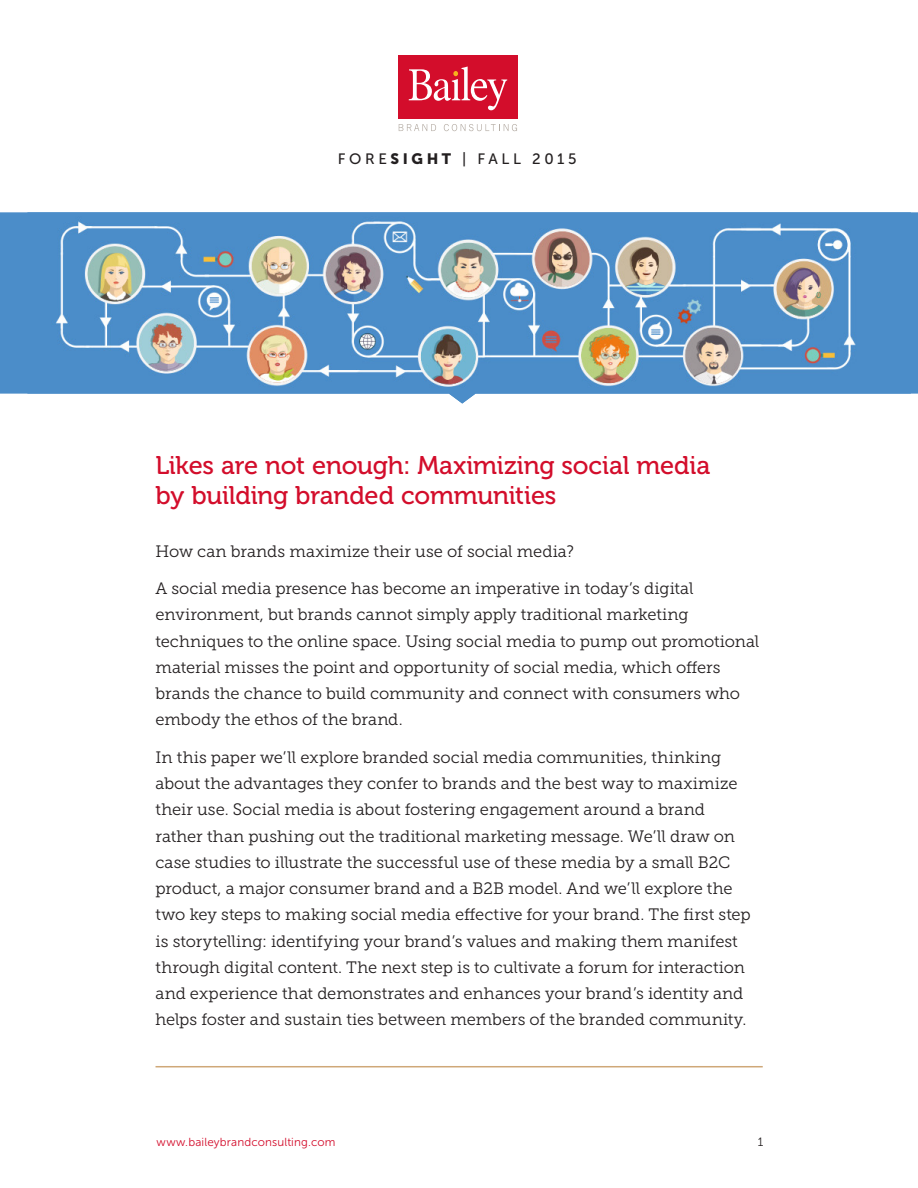
<style>
.page{position:relative;width:918px;height:1188px;background:#fff}
.page>*{position:absolute;margin:0;border:0;box-sizing:border-box;transform-origin:0 0}
.t1{font:25.5px/30.6px "Museo 500";letter-spacing:-.005em;color:#d30d2b}
.Large_Intro_Copy{font:16.5px/26.2px "Museo Slab 300";color:#231f20}
.t2{font:15px "Museo Sans 500";letter-spacing:.24em;color:#231f20}
.t3{font:12px "Museo Sans 300";color:#231f20}
.Headline{font:11.7px "Museo Sans 300";letter-spacing:.015em;color:#d30d2b}
.s1{font-family:"Museo Sans 900"}
</style>
<div class="page">
<hr style="left:156px;top:1066px;width:607px;height:1px;background:#cfa878">
<div style="left:398px;top:56px;width:120px;height:63px;background:#d30d2b"></div>
<svg style="left:409px;top:66px;width:98px;height:44px"></svg>
<svg style="left:399px;top:124px;width:37px;height:7px"></svg>
<svg style="left:444px;top:124px;width:73px;height:7px"></svg>
<div style="left:0;top:212px;width:918px;height:182px;background:#4b8dc9"></div>
<img style="left:27px;top:212px;width:884px;height:192px">
<p class="t2" style="left:338px;top:151px;width:240px">FORE<span class="s1">SIGHT</span> | FALL 2015</p>
<p class="t1" style="left:156px;top:450px;width:556px">Likes are not enough: Maximizing social media by building branded communities</p>
<p class="Large_Intro_Copy" style="left:156px;top:538px;width:420px">How can brands maximize their use of social media?</p>
<p class="Large_Intro_Copy" style="left:156px;top:576px;width:605px">A social media presence has become an imperative in today’s digital environment, but brands cannot simply apply traditional marketing techniques to the online space. Using social media to pump out promotional material misses the point and opportunity of social media, which offers brands the chance to build community and connect with consumers who embody the ethos of the brand.</p>
<p class="Large_Intro_Copy" style="left:156px;top:744px;width:597px">In this paper we’ll explore branded social media communities, thinking about the advantages they confer to brands and the best way to maximize their use. Social media is about fostering engagement around a brand rather than pushing out the traditional marketing message. We’ll draw on case studies to illustrate the successful use of these media by a small B2C product, a major consumer brand and a B2B model. And we’ll explore the two key steps to making social media effective for your brand. The first step is storytelling: identifying your brand’s values and making them manifest through digital content. The next step is to cultivate a forum for interaction and experience that demonstrates and enhances your brand’s identity and helps foster and sustain ties between members of the branded community.</p>
<p class="Headline" style="left:157px;top:1136px;width:180px">www.baileybrandconsulting.com</p>
<p class="t3" style="left:758px;top:1136px;width:7px">1</p>
</div>
